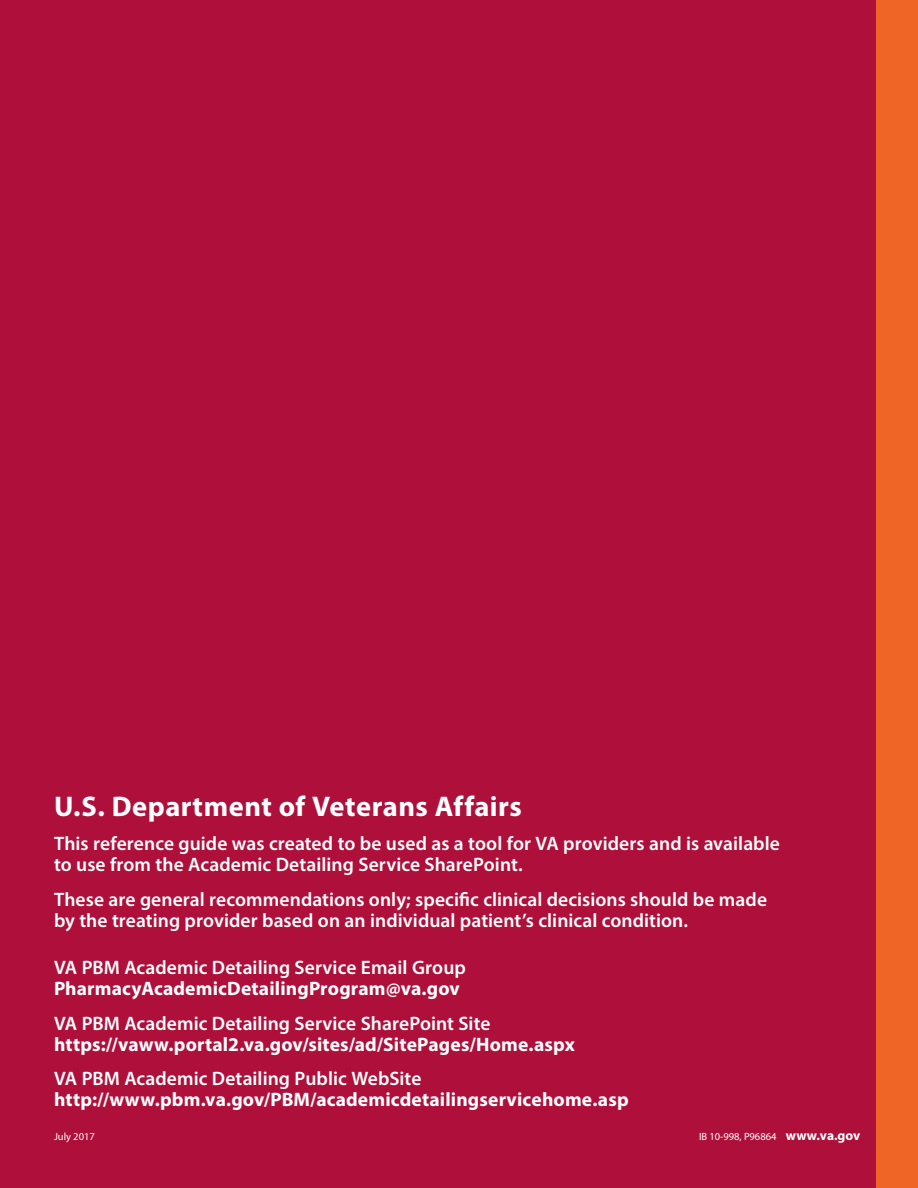
<style>
.page{position:relative;width:918px;height:1188px;background:#fff}
.page>*{position:absolute;margin:0;border:0;box-sizing:border-box;transform-origin:0 0}
.t1{font:700 28.5px "Myriad Pro";letter-spacing:.015em;color:#fff}
.t2{font:600 19.5px/21px "Myriad Pro";letter-spacing:.005em;color:#fff}
.t3{font:700 19.5px "Myriad Pro";letter-spacing:.01em;color:#fff}
.t4{font:10.5px "Myriad Pro";color:#fff}
.s1{font-weight:700;font-size:13.5px}
</style>
<div class="page">
<div style="left:0;top:0;width:877px;height:1188px;background:#af103b"></div>
<div style="left:877px;top:0;width:41px;height:1188px;background:#ef6525"></div>
<h2 class="t1" style="left:54px;top:788px;width:469px">U.S. Department of Veterans Affairs</h2>
<p class="t2" style="left:54px;top:833px;width:728px">This reference guide was created to be used as a tool for VA providers and is available to use from the Academic Detailing Service SharePoint.</p>
<p class="t2" style="left:54px;top:888px;width:715px">These are general recommendations only; specifc clinical decisions should be made by the treating provider based on an individual patient’s clinical condition.</p>
<p class="t2" style="left:54px;top:957px;width:413px">VA PBM Academic Detailing Service Email Group</p>
<p class="t3" style="left:54px;top:976px;width:407px">PharmacyAcademicDetailingProgram@va.gov</p>
<p class="t2" style="left:54px;top:1012px;width:438px">VA PBM Academic Detailing Service SharePoint Site</p>
<p class="t3" style="left:54px;top:1031px;width:522px">https://vaww.portal2.va.gov/sites/ad/SitePages/Home.aspx</p>
<p class="t2" style="left:54px;top:1068px;width:369px">VA PBM Academic Detailing Public WebSite</p>
<h3 class="t3" style="left:54px;top:1087px;width:576px">http://www.pbm.va.gov/PBM/academicdetailingservicehome.asp</h3>
<p class="t4" style="left:54px;top:1130px;width:42px">July 2017</p>
<p class="t4" style="left:699px;top:1130px;width:163px">IB 10-998, P96864 <span class="s1">www.va.gov</span></p>
</div>
